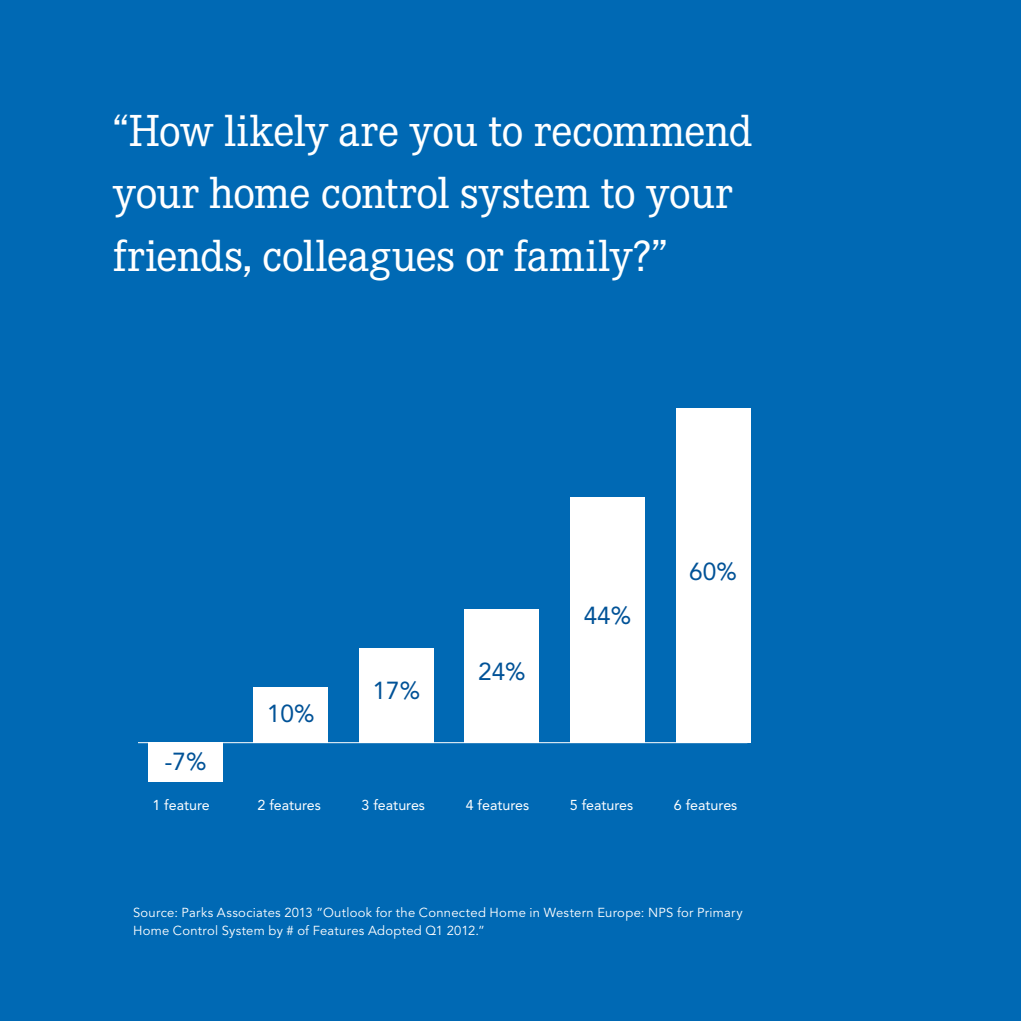
<style>
.page{position:relative;width:1021px;height:1021px;background:#fff}
.page>*{position:absolute;margin:0;border:0;box-sizing:border-box;transform-origin:0 0}
.t1{font:44px/62px "Corporate E";letter-spacing:-.005em;color:#fff}
.t2{font:24.4px "Avenir LT Std";color:#005297}
.t3{font:14.2px "Avenir LT Std";color:#fff}
.t4{font:13px/18px "Avenir LT Std";letter-spacing:.02em;color:#fff}
</style>
<div class="page">
<div style="left:0;top:0;width:1020px;height:1020px;background:#0069b4"></div>
<div style="left:675px;top:408px;width:75px;height:334px;background:#fff"></div>
<div style="left:570px;top:497px;width:75px;height:245px;background:#fff"></div>
<div style="left:464px;top:608px;width:75px;height:134px;background:#fff"></div>
<div style="left:359px;top:647px;width:75px;height:95px;background:#fff"></div>
<div style="left:253px;top:687px;width:75px;height:55px;background:#fff"></div>
<div style="left:148px;top:742px;width:74px;height:39px;background:#fff"></div>
<h1 class="t1" style="left:113px;top:100px;width:641px">“How likely are you to recommend your home control system to your friends, colleagues or family?”</h1>
<h2 class="t2" style="left:164px;top:747px;width:44px">-7%</h2>
<h2 class="t2" style="left:267px;top:699px;width:49px">10%</h2>
<h2 class="t2" style="left:372px;top:676px;width:49px">17%</h2>
<h2 class="t2" style="left:478px;top:657px;width:49px">24%</h2>
<h2 class="t2" style="left:583px;top:601px;width:49px">44%</h2>
<h2 class="t2" style="left:689px;top:557px;width:49px">60%</h2>
<p class="t3" style="left:152px;top:796px;width:59px">1 feature</p>
<p class="t3" style="left:257px;top:796px;width:65px">2 features</p>
<p class="t3" style="left:361px;top:796px;width:65px">3 features</p>
<p class="t3" style="left:465px;top:796px;width:65px">4 features</p>
<p class="t3" style="left:569px;top:796px;width:65px">5 features</p>
<p class="t3" style="left:674px;top:796px;width:65px">6 features</p>
<p class="t4" style="left:133px;top:904px;width:611px">Source: Parks Associates 2013 ”Outlook for the Connected Home in Western Europe: NPS for Primary<br>Home Control System by # of Features Adopted Q1 2012.”</p>
</div>
